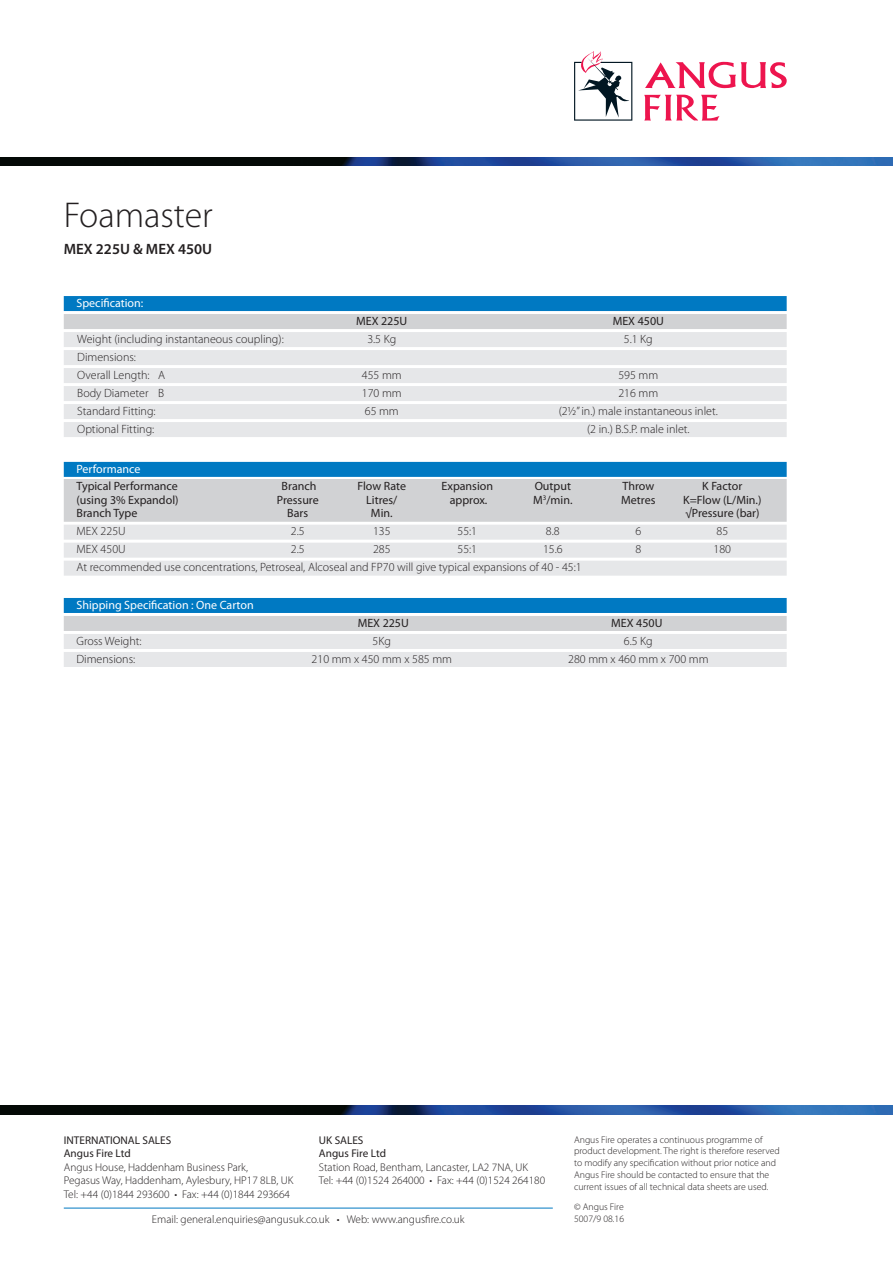
<style>
.page{position:relative;width:893px;height:1263px;background:#fff}
.page>*{position:absolute;margin:0;border:0;box-sizing:border-box;transform-origin:0 0}
.t1{font:300 36px "Myriad Pro";color:#231f20}
.t2{font:600 15px "Myriad Pro";color:#231f20}
.Table_Text_Light_Gre{font:300 12px "Myriad Pro";color:#231f20}
.Treble_Dark_Grey{font:12px "Myriad Pro";color:#231f20}
.Table_Header_Cyan{font:12px "Myriad Pro";color:#fff}
.Table_Text_Dark_Grey{font:12px "Myriad Pro";color:#231f20}
.Table_Header_Grey{font:300 11.25px/13.5px "Myriad Pro";color:#231f20}
.Table_Header_Grey-2{font:11.25px "Myriad Pro";color:#231f20}
.t3{font:300 9.75px/11.7px "Myriad Pro";color:#231f20}
.s1{font-weight:400}
</style>
<div class="page">
<svg style="left:645px;top:62px;width:142px;height:26px"></svg>
<svg style="left:644px;top:95px;width:75px;height:26px"></svg>
<svg style="left:574px;top:51px;width:58px;height:70px"></svg>
<img style="left:0;top:157px;width:893px;height:9px">
<img style="left:0;top:1106px;width:893px;height:8px">
<hr style="left:64px;top:1208px;width:489px;height:1px;background:#0079c2">
<div style="left:64px;top:296px;width:723px;height:15px;background:#0079c2"></div>
<div style="left:64px;top:314px;width:723px;height:15px;background:#d1d2d4"></div>
<div style="left:64px;top:332px;width:723px;height:15px;background:#e6e7e9"></div>
<div style="left:64px;top:350px;width:723px;height:15px;background:#e6e7e9"></div>
<div style="left:64px;top:368px;width:723px;height:15px;background:#e6e7e9"></div>
<div style="left:64px;top:386px;width:723px;height:15px;background:#e6e7e9"></div>
<div style="left:64px;top:404px;width:723px;height:15px;background:#e6e7e9"></div>
<div style="left:64px;top:422px;width:723px;height:15px;background:#e6e7e9"></div>
<div style="left:64px;top:462px;width:723px;height:15px;background:#0079c2"></div>
<div style="left:64px;top:479px;width:723px;height:43px;background:#d1d2d4"></div>
<div style="left:64px;top:525px;width:723px;height:15px;background:#e6e7e9"></div>
<div style="left:64px;top:543px;width:723px;height:15px;background:#e6e7e9"></div>
<div style="left:64px;top:561px;width:723px;height:15px;background:#e6e7e9"></div>
<div style="left:64px;top:598px;width:723px;height:15px;background:#0079c2"></div>
<div style="left:64px;top:616px;width:723px;height:15px;background:#d1d2d4"></div>
<div style="left:64px;top:634px;width:723px;height:15px;background:#e6e7e9"></div>
<div style="left:64px;top:652px;width:723px;height:15px;background:#e6e7e9"></div>
<p class="t1" style="left:64px;top:193px;width:151px">Foamaster</p>
<p class="t2" style="left:64px;top:239px;width:150px">MEX 225U &amp; MEX 450U</p>
<p class="Table_Header_Cyan" style="left:77px;top:295px;width:68px">Specification:</p>
<p class="Table_Text_Dark_Grey" style="left:356px;top:313px;width:53px">MEX 225U</p>
<p class="Table_Text_Dark_Grey" style="left:613px;top:313px;width:53px">MEX 450U</p>
<p class="Table_Text_Light_Gre" style="left:77px;top:331px;width:208px">Weight (including instantaneous coupling):</p>
<p class="Table_Text_Light_Gre" style="left:367px;top:331px;width:30px">3.5 Kg</p>
<p class="Table_Text_Light_Gre" style="left:624px;top:331px;width:30px">5.1 Kg</p>
<p class="Table_Text_Light_Gre" style="left:77px;top:349px;width:60px">Dimensions:</p>
<p class="Table_Text_Light_Gre" style="left:77px;top:367px;width:90px">Overall Length: A</p>
<p class="Table_Text_Light_Gre" style="left:362px;top:367px;width:41px">455 mm</p>
<p class="Table_Text_Light_Gre" style="left:618px;top:367px;width:41px">595 mm</p>
<p class="Table_Text_Light_Gre" style="left:77px;top:385px;width:89px">Body Diameter B</p>
<p class="Table_Text_Light_Gre" style="left:362px;top:385px;width:41px">170 mm</p>
<p class="Table_Text_Light_Gre" style="left:618px;top:385px;width:41px">216 mm</p>
<p class="Table_Text_Light_Gre" style="left:77px;top:403px;width:80px">Standard Fitting:</p>
<p class="Table_Text_Light_Gre" style="left:365px;top:403px;width:35px">65 mm</p>
<p class="Table_Text_Light_Gre" style="left:559px;top:403px;width:161px">(2½” in.) male instantaneous inlet.</p>
<p class="Table_Text_Light_Gre" style="left:77px;top:421px;width:78px">Optional Fitting:</p>
<p class="Table_Text_Light_Gre" style="left:587px;top:421px;width:104px">(2 in.) B.S.P. male inlet.</p>
<p class="Table_Header_Cyan" style="left:77px;top:461px;width:66px">Performance</p>
<p class="Treble_Dark_Grey" style="left:77px;top:479px;width:103px">Typical Performance</p>
<p class="Treble_Dark_Grey" style="left:282px;top:479px;width:36px">Branch</p>
<p class="Treble_Dark_Grey" style="left:357px;top:479px;width:50px">Flow Rate</p>
<p class="Treble_Dark_Grey" style="left:442px;top:479px;width:53px">Expansion</p>
<p class="Treble_Dark_Grey" style="left:535px;top:479px;width:38px">Output</p>
<p class="Treble_Dark_Grey" style="left:622px;top:479px;width:33px">Throw</p>
<p class="Treble_Dark_Grey" style="left:702px;top:479px;width:42px">K Factor</p>
<p class="Treble_Dark_Grey" style="left:77px;top:492px;width:104px">(using 3% Expandol)</p>
<p class="Treble_Dark_Grey" style="left:277px;top:492px;width:43px">Pressure</p>
<p class="Treble_Dark_Grey" style="left:366px;top:492px;width:33px">Litres/</p>
<p class="Treble_Dark_Grey" style="left:450px;top:492px;width:39px">approx.</p>
<p class="Treble_Dark_Grey" style="left:533px;top:492px;width:41px">M<sup>3</sup>/min.</p>
<p class="Treble_Dark_Grey" style="left:621px;top:492px;width:36px">Metres</p>
<p class="Treble_Dark_Grey" style="left:683px;top:492px;width:80px">K=Flow (L/Min.)</p>
<p class="Treble_Dark_Grey" style="left:77px;top:506px;width:62px">Branch Type</p>
<p class="Treble_Dark_Grey" style="left:287px;top:506px;width:22px">Bars</p>
<p class="Treble_Dark_Grey" style="left:371px;top:506px;width:23px">Min.</p>
<p class="Treble_Dark_Grey" style="left:685px;top:506px;width:76px">√Pressure (bar)</p>
<p class="Table_Text_Light_Gre" style="left:77px;top:524px;width:51px">MEX 225U</p>
<p class="Table_Text_Light_Gre" style="left:291px;top:524px;width:15px">2.5</p>
<p class="Table_Text_Light_Gre" style="left:373px;top:524px;width:19px">135</p>
<p class="Table_Text_Light_Gre" style="left:457px;top:524px;width:21px">55:1</p>
<p class="Table_Text_Light_Gre" style="left:546px;top:524px;width:15px">8.8</p>
<p class="Table_Text_Light_Gre" style="left:635px;top:524px;width:7px">6</p>
<p class="Table_Text_Light_Gre" style="left:716px;top:524px;width:13px">85</p>
<p class="Table_Text_Light_Gre" style="left:77px;top:542px;width:51px">MEX 450U</p>
<p class="Table_Text_Light_Gre" style="left:291px;top:542px;width:15px">2.5</p>
<p class="Table_Text_Light_Gre" style="left:373px;top:542px;width:19px">285</p>
<p class="Table_Text_Light_Gre" style="left:457px;top:542px;width:21px">55:1</p>
<p class="Table_Text_Light_Gre" style="left:543px;top:542px;width:21px">15.6</p>
<p class="Table_Text_Light_Gre" style="left:635px;top:542px;width:7px">8</p>
<p class="Table_Text_Light_Gre" style="left:713px;top:542px;width:19px">180</p>
<p class="Table_Text_Light_Gre" style="left:77px;top:560px;width:507px">At recommended use concentrations, Petroseal, Alcoseal and FP70 will give typical expansions of 40 - 45:1</p>
<p class="Table_Header_Cyan" style="left:77px;top:597px;width:179px">Shipping Specification : One Carton</p>
<p class="Table_Text_Dark_Grey" style="left:358px;top:615px;width:53px">MEX 225U</p>
<p class="Table_Text_Dark_Grey" style="left:611px;top:615px;width:53px">MEX 450U</p>
<p class="Table_Text_Light_Gre" style="left:77px;top:633px;width:67px">Gross Weight:</p>
<p class="Table_Text_Light_Gre" style="left:373px;top:633px;width:20px">5Kg</p>
<p class="Table_Text_Light_Gre" style="left:624px;top:633px;width:30px">6.5 Kg</p>
<p class="Table_Text_Light_Gre" style="left:77px;top:651px;width:60px">Dimensions:</p>
<p class="Table_Text_Light_Gre" style="left:312px;top:651px;width:142px">210 mm x 450 mm x 585 mm</p>
<p class="Table_Text_Light_Gre" style="left:568px;top:651px;width:142px">280 mm x 460 mm x 700 mm</p>
<p class="Table_Header_Grey-2" style="left:64px;top:1133px;width:109px">INTERNATIONAL SALES</p>
<p class="Table_Header_Grey" style="left:64px;top:1147px;width:186px"><span class="s1">Angus Fire Ltd<br></span>Angus House, Haddenham Business Park,</p>
<p class="Table_Header_Grey" style="left:64px;top:1174px;width:231px">Pegasus Way, Haddenham, Aylesbury, HP17 8LB, UK</p>
<p class="Table_Header_Grey" style="left:64px;top:1187px;width:228px">Tel: +44 (0)1844 293600 • Fax: +44 (0)1844 293664</p>
<p class="Table_Header_Grey-2" style="left:319px;top:1133px;width:46px">UK SALES</p>
<p class="Table_Header_Grey" style="left:319px;top:1147px;width:211px"><span class="s1">Angus Fire Ltd<br></span>Station Road, Bentham, Lancaster, LA2 7NA, UK</p>
<p class="Table_Header_Grey" style="left:319px;top:1174px;width:228px">Tel: +44 (0)1524 264000 • Fax: +44 (0)1524 264180</p>
<p class="Table_Header_Grey" style="left:152px;top:1212px;width:314px">Email: general.enquiries@angusuk.co.uk • Web: www.angusfire.co.uk</p>
<p class="t3" style="left:574px;top:1133px;width:207px">Angus Fire operates a continuous programme of product development. The right is therefore reserved to modify any specification without prior notice and Angus Fire should be contacted to ensure that the current issues of all technical data sheets are used.</p>
<p class="t3" style="left:574px;top:1201px;width:51px">© Angus Fire</p>
<p class="t3" style="left:574px;top:1213px;width:52px">5007/9 08.16</p>
</div>
